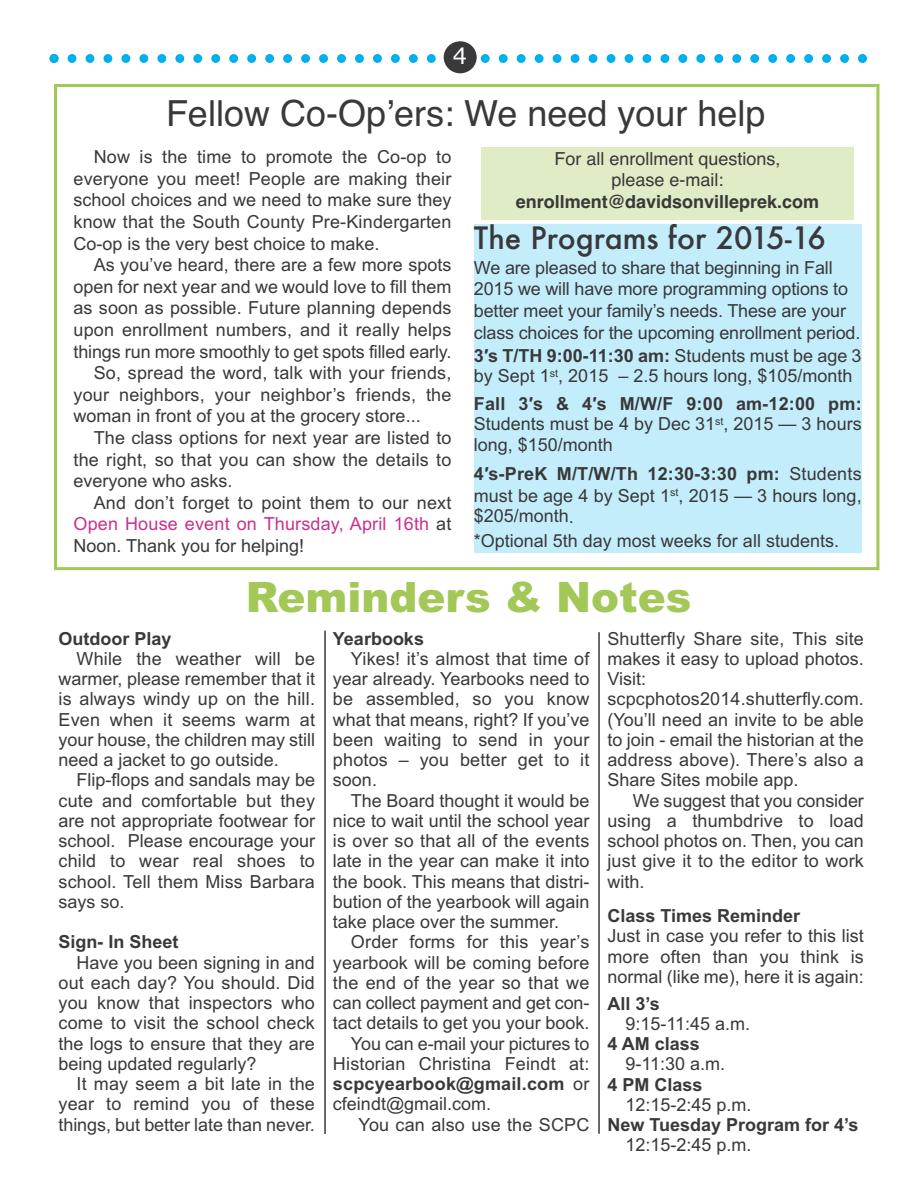
<style>
.page{position:relative;width:918px;height:1188px;background:#fff}
.page>*{position:absolute;margin:0;border:0;box-sizing:border-box;transform-origin:0 0}
.t1{font:900 42px "Arial";color:#a3c858}
.t2{font:36px "Helvetica";color:#39383a}
.t3{font:500 30px "Futura";color:#39383a}
.t4{font:22.5px "Verdana";color:#fff}
.t5{font:18px/20.2px "Arial";color:#39383a;text-align:justify}
.t6{font:700 18px "Arial";color:#39383a}
.t7{font:18px/21.6px "Helvetica";color:#39383a;text-align:center}
.t8{font:18px "Arial";letter-spacing:.01em;color:#ca2f8d}
.t9{font:700 18px "Helvetica";color:#39383a}
.s1{color:#39383a}
.s2{font-weight:700}
.s3{font-weight:400}
</style>
<div class="page">
<div style="left:54px;top:84px;width:825px;height:486px;border:3px solid #a3c858"></div>
<svg style="left:50px;top:54px;width:817px;height:9px"></svg>
<div style="left:444px;top:41px;width:33px;height:32px;background:#39383a;border-radius:50%"></div>
<hr style="left:598px;top:632px;width:2px;height:502px;background:#39383a">
<hr style="left:324px;top:631px;width:2px;height:503px;background:#39383a">
<div style="left:474px;top:224px;width:388px;height:329px;background:#c4edfb"></div>
<div style="left:481px;top:147px;width:373px;height:72px;background:#dfecc5"></div>
<p class="t4" style="left:453px;top:42px;width:16px">4</p>
<h2 class="t2" style="left:166px;top:93px;width:601px">Fellow Co-Op’ers: We need your help</h2>
<p class="t7" style="left:554px;top:148px;width:228px">For all enrollment questions, please e-mail:</p>
<p class="t9" style="left:516px;top:191px;width:305px">enrollment@davidsonvilleprek.com</p>
<p class="t5" style="left:73px;top:146px;width:379px;line-height:21.6px;text-indent:20px">Now is the time to promote the Co-op to everyone you meet! People are making their school choices and we need to make sure they know that the South County Pre-Kindergarten Co-op is the very best choice to make.</p>
<p class="t5" style="left:94px;top:255px;width:359px">As you’ve heard, there are a few more spots</p>
<p class="t5" style="left:74px;top:276px;width:379px">open for next year and we would love to fill them</p>
<p class="t5" style="left:74px;top:298px;width:379px">as soon as possible. Future planning depends</p>
<p class="t5" style="left:74px;top:320px;width:379px">upon enrollment numbers, and it really helps</p>
<p class="t5" style="left:74px;top:341px;width:380px">things run more smoothly to get spots filled early.</p>
<p class="t5" style="left:94px;top:363px;width:359px">So, spread the word, talk with your friends,</p>
<p class="t5" style="left:74px;top:384px;width:379px">your neighbors, your neighbor’s friends, the</p>
<p class="t5" style="left:74px;top:406px;width:349px">woman in front of you at the grocery store...</p>
<p class="t5" style="left:94px;top:428px;width:359px">The class options for next year are listed to</p>
<p class="t5" style="left:74px;top:449px;width:379px">the right, so that you can show the details to</p>
<p class="t5" style="left:74px;top:471px;width:161px">everyone who asks.</p>
<p class="t5" style="left:94px;top:492px;width:359px">And don’t forget to point them to our next</p>
<p class="t8" style="left:74px;top:514px;width:380px">Open House event on Thursday, April 16th <span class="s1">at</span></p>
<p class="t5" style="left:74px;top:536px;width:232px">Noon. Thank you for helping!</p>
<h3 class="t3" style="left:474px;top:221px;width:354px">The Programs for 2015-16</h3>
<p class="t5" style="left:474px;top:257px;width:389px;line-height:22px;text-align:left">We are pleased to share that beginning in Fall 2015 we will have more programming options to better meet your family’s needs. These are your class choices for the upcoming enrollment period.<br><span class="s2">3′s T/TH 9:00-11:30 am:</span> Students must be age 3</p>
<p class="t5" style="left:474px;top:362px;width:389px;line-height:27.8px">by Sept 1<sup>st</sup>, 2015 – 2.5 hours long, $105/month<br><span class="s2">Fall 3′s &amp; 4′s M/W/F 9:00 am-12:00 pm:</span></p>
<p class="t5" style="left:474px;top:414px;width:389px">Students must be 4 by Dec 31<sup>st</sup>, 2015 — 3 hours long, $150/month</p>
<p class="t5" style="left:474px;top:463px;width:389px;line-height:21px"><span class="s2">4′s-PreK M/T/W/Th 12:30-3:30 pm:</span> Students must be age 4 by Sept 1<sup>st</sup>, 2015 — 3 hours long, $205/month.</p>
<p class="t5" style="left:474px;top:530px;width:367px">*Optional 5th day most weeks for all students.</p>
<h1 class="t1" style="left:246px;top:573px;width:447px">Reminders &amp; Notes</h1>
<p class="t6" style="left:59px;top:628px;width:115px">Outdoor Play</p>
<p class="t5" style="left:59px;top:649px;width:258px;text-indent:18px">While the weather will be warmer, please remember that it is always windy up on the hill.<br>Even when it seems warm at your house, the children may still need a jacket to go outside.</p>
<p class="t5" style="left:59px;top:770px;width:258px;text-indent:18px">Flip-flops and sandals may be cute and comfortable but they are not appropriate footwear for school. Please encourage your child to wear real shoes to school. Tell them Miss Barbara says so.</p>
<p class="t6" style="left:59px;top:932px;width:121px">Sign- In Sheet</p>
<p class="t5" style="left:58px;top:952px;width:258px;text-indent:18px">Have you been signing in and out each day? You should. Did you know that inspectors who come to visit the school check the logs to ensure that they are being updated regularly?</p>
<p class="t5" style="left:58px;top:1074px;width:258px;text-indent:18px">It may seem a bit late in the year to remind you of these things, but better late than never.</p>
<p class="t6" style="left:333px;top:628px;width:93px">Yearbooks</p>
<p class="t5" style="left:333px;top:649px;width:258px;text-indent:18px">Yikes! it’s almost that time of year already. Yearbooks need to be assembled, so you know what that means, right? If you’ve been waiting to send in your photos – you better get to it soon.</p>
<p class="t5" style="left:333px;top:790px;width:258px;text-indent:18px">The Board thought it would be nice to wait until the school year is over so that all of the events late in the year can make it into the book. This means that distri&shy;bution of the yearbook will again take place over the summer.</p>
<p class="t5" style="left:351px;top:932px;width:240px">Order forms for this year’s</p>
<p class="t5" style="left:333px;top:952px;width:258px">yearbook will be coming before</p>
<p class="t5" style="left:333px;top:973px;width:258px">the end of the year so that we</p>
<p class="t5" style="left:333px;top:993px;width:258px">can collect payment and get con-</p>
<p class="t5" style="left:333px;top:1013px;width:258px">tact details to get you your book.</p>
<p class="t5" style="left:351px;top:1033px;width:240px">You can e-mail your pictures to</p>
<p class="t5" style="left:333px;top:1054px;width:258px">Historian Christina Feindt at:</p>
<p class="t6" style="left:333px;top:1074px;width:258px">scpcyearbook@gmail.com <span class="s3">or</span></p>
<p class="t5" style="left:333px;top:1094px;width:160px">cfeindt@gmail.com.</p>
<p class="t5" style="left:358px;top:1114px;width:232px">You can also use the SCPC</p>
<p class="t5" style="left:607px;top:628px;width:258px;text-align:left">Shutterfly Share site, This site makes it easy to upload photos.<br>Visit: scpcphotos2014.shutterfly.com. (You’ll need an invite to be able to join - email the historian at the address above). There’s also a<br>Share Sites mobile app.</p>
<p class="t5" style="left:607px;top:790px;width:258px;text-indent:26px">We suggest that you consider using a thumbdrive to load school photos on. Then, you can just give it to the editor to work with.</p>
<p class="t6" style="left:607px;top:906px;width:194px">Class Times Reminder</p>
<p class="t5" style="left:607px;top:926px;width:258px">Just in case you refer to this list more often than you think is normal (like me), here it is again:</p>
<p class="t6" style="left:607px;top:993px;width:54px">All 3’s</p>
<p class="t5" style="left:625px;top:1013px;width:126px">9:15-11:45 a.m.</p>
<p class="t6" style="left:607px;top:1033px;width:94px">4 AM class</p>
<p class="t5" style="left:625px;top:1054px;width:101px">9-11:30 a.m.</p>
<p class="t6" style="left:607px;top:1074px;width:97px">4 PM Class</p>
<p class="t5" style="left:625px;top:1094px;width:128px">12:15-2:45 p.m.</p>
<p class="t6" style="left:607px;top:1114px;width:253px">New Tuesday Program for 4’s</p>
<p class="t5" style="left:625px;top:1135px;width:128px">12:15-2:45 p.m.</p>
</div>
